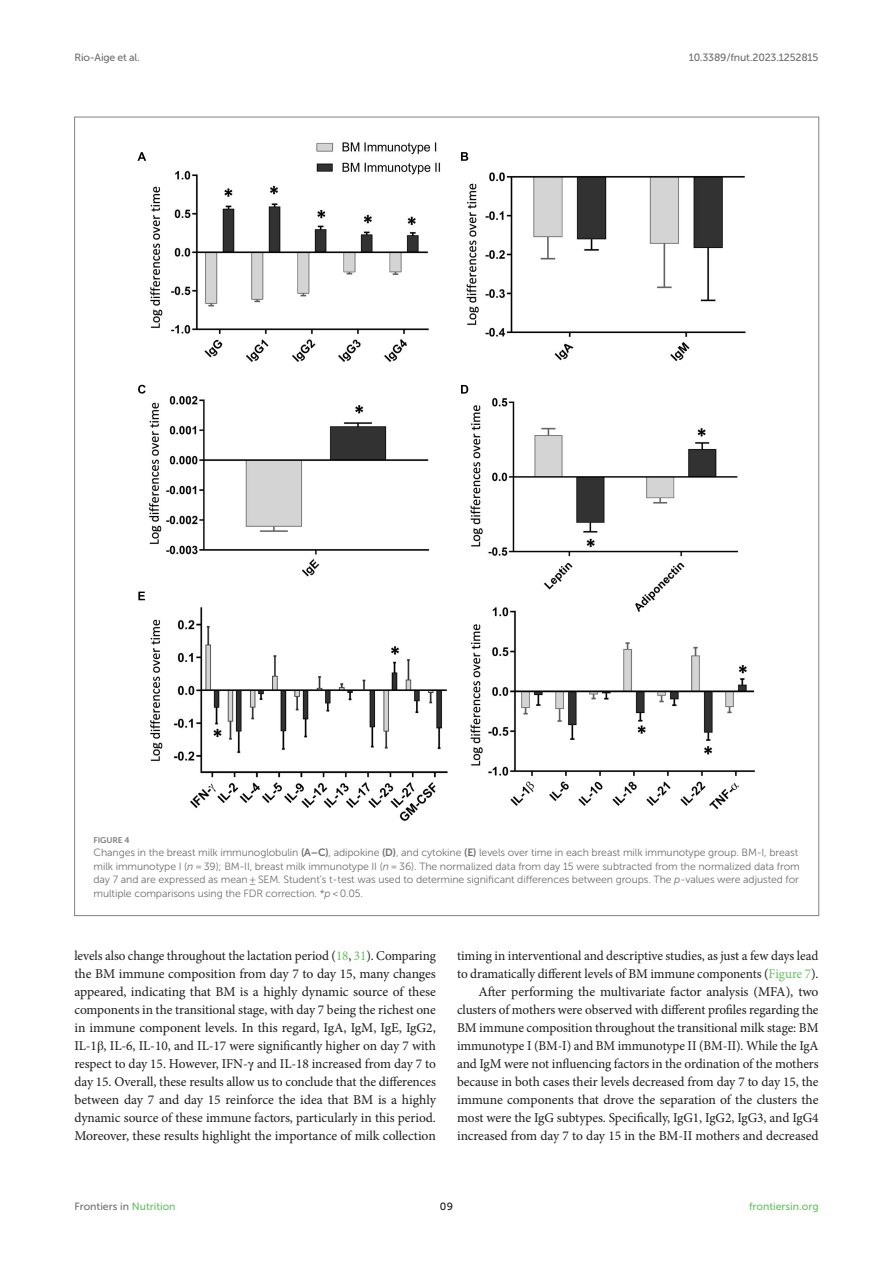
<style>
.page{position:relative;width:893px;height:1263px;background:#fff}
.page>*{position:absolute;margin:0;border:0;box-sizing:border-box;transform-origin:0 0}
.TEXT{font:13.5px/18px "Minion Pro";letter-spacing:-.005em;color:#1b1c1b;text-align:justify}
.FIG_LEG{font:10.5px/13.5px "Museo Sans 300";letter-spacing:-.01em;color:#706f70}
.t1{font:10.5px "Museo Sans 500";letter-spacing:-.015em;color:#706f70}
.t2{font:10.5px "Museo Sans 500";color:#65c161}
.t3{font:10.5px "Museo Sans 500";color:#1b1c1b}
.FIG_HD{font:8.25px "Museo Sans 700";letter-spacing:-.01em;color:#7e7f7f}
.s1{font-family:"Museo Sans 700"}
.s2{font-style:italic}
.s3{color:#65c161}
.s4{font-family:"STIX General"}
</style>
<div class="page">
<img style="left:137px;top:142px;width:618px;height:679px">
<p class="t1" style="left:74px;top:51px;width:67px">Rio-Aige et al.</p>
<p class="t1" style="left:689px;top:51px;width:131px">10.3389/fnut.2023.1252815</p>
<p class="FIG_HD" style="left:94px;top:835px;width:37px">FIGURE 4</p>
<p class="FIG_LEG" style="left:94px;top:846px;width:708px">Changes in the breast milk immunoglobulin <span class="s1">(A–C)</span>, adipokine <span class="s1">(D)</span>, and cytokine <span class="s1">(E)</span> levels over time in each breast milk immunotype group. BM-I, breast milk immunotype I (<span class="s2">n</span> = 39); BM-II, breast milk immunotype II (<span class="s2">n</span> = 36). The normalized data from day 15 were subtracted from the normalized data from day 7 and are expressed as mean ± SEM. Student’s t-test was used to determine significant differences between groups. The <span class="s2">p</span>-values were adjusted for multiple comparisons using the FDR correction. *<span class="s2">p</span> &lt; 0.05.</p>
<p class="TEXT" style="left:74px;top:947px;width:363px">levels also change throughout the lactation period (<span class="s3">18</span>, <span class="s3">31</span>). Comparing the BM immune composition from day 7 to day 15, many changes appeared, indicating that BM is a highly dynamic source of these components in the transitional stage, with day 7 being the richest one in immune component levels. In this regard, IgA, IgM, IgE, IgG2, IL-1<span class="s4">β</span>, IL-6, IL-10, and IL-17 were significantly higher on day 7 with respect to day 15. However, IFN-<span class="s4">γ</span> and IL-18 increased from day 7 to day 15. Overall, these results allow us to conclude that the differences between day 7 and day 15 reinforce the idea that BM is a highly dynamic source of these immune factors, particularly in this period.<br>Moreover, these results highlight the importance of milk collection</p>
<p class="TEXT" style="left:457px;top:947px;width:363px">timing in interventional and descriptive studies, as just a few days lead to dramatically different levels of BM immune components (<span class="s3">Figure 7</span>).</p>
<p class="TEXT" style="left:457px;top:983px;width:363px;text-indent:21px">After performing the multivariate factor analysis (MFA), two clusters of mothers were observed with different profiles regarding the BM immune composition throughout the transitional milk stage: BM immunotype I (BM-I) and BM immunotype II (BM-II). While the IgA and IgM were not influencing factors in the ordination of the mothers because in both cases their levels decreased from day 7 to day 15, the immune components that drove the separation of the clusters the most were the IgG subtypes. Specifically, IgG1, IgG2, IgG3, and IgG4 increased from day 7 to day 15 in the BM-II mothers and decreased</p>
<p class="t1" style="left:74px;top:1200px;width:103px">Frontiers in <span class="s3">Nutrition</span></p>
<p class="t3" style="left:440px;top:1200px;width:15px">09</p>
<p class="t2" style="left:749px;top:1200px;width:71px">frontiersin.org</p>
</div>
